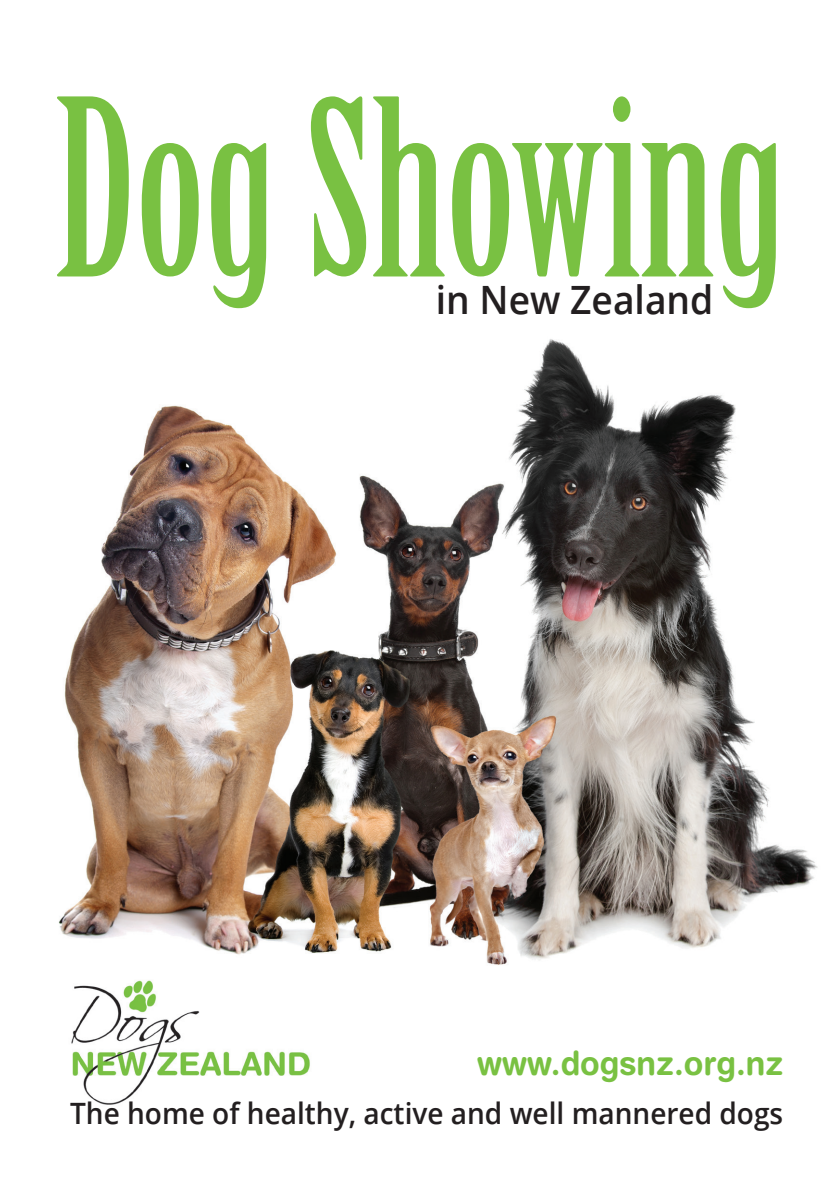
<style>
.page{position:relative;width:840px;height:1191px;background:#fff}
.page>*{position:absolute;margin:0;border:0;box-sizing:border-box;transform-origin:0 0}
.t1{font:240px "Birch Std";color:#79c142}
.t2{font:600 39px "Open Sans";color:#231f20;scale:.95 1}
.t3{font:700 33.6px "Helvetica Rounded LT Std";color:#79c142;scale:.95 1}
.t4{font:600 29.4px "Open Sans";color:#231f20;scale:.95 1}
</style>
<div class="page">
<img style="left:59px;top:339px;width:759px;height:626px">
<img style="left:59px;top:960px;width:268px;height:145px">
<h1 class="t1" style="left:54px;top:54px;width:733px">Dog Showing</h1>
<h2 class="t2" style="left:435px;top:273px;width:293px">in New Zealand</h2>
<p class="t3" style="left:477px;top:1042px;width:323px">www.dogsnz.org.nz</p>
<p class="t4" style="left:70px;top:1092px;width:751px">The home of healthy, active and well mannered dogs</p>
</div>
